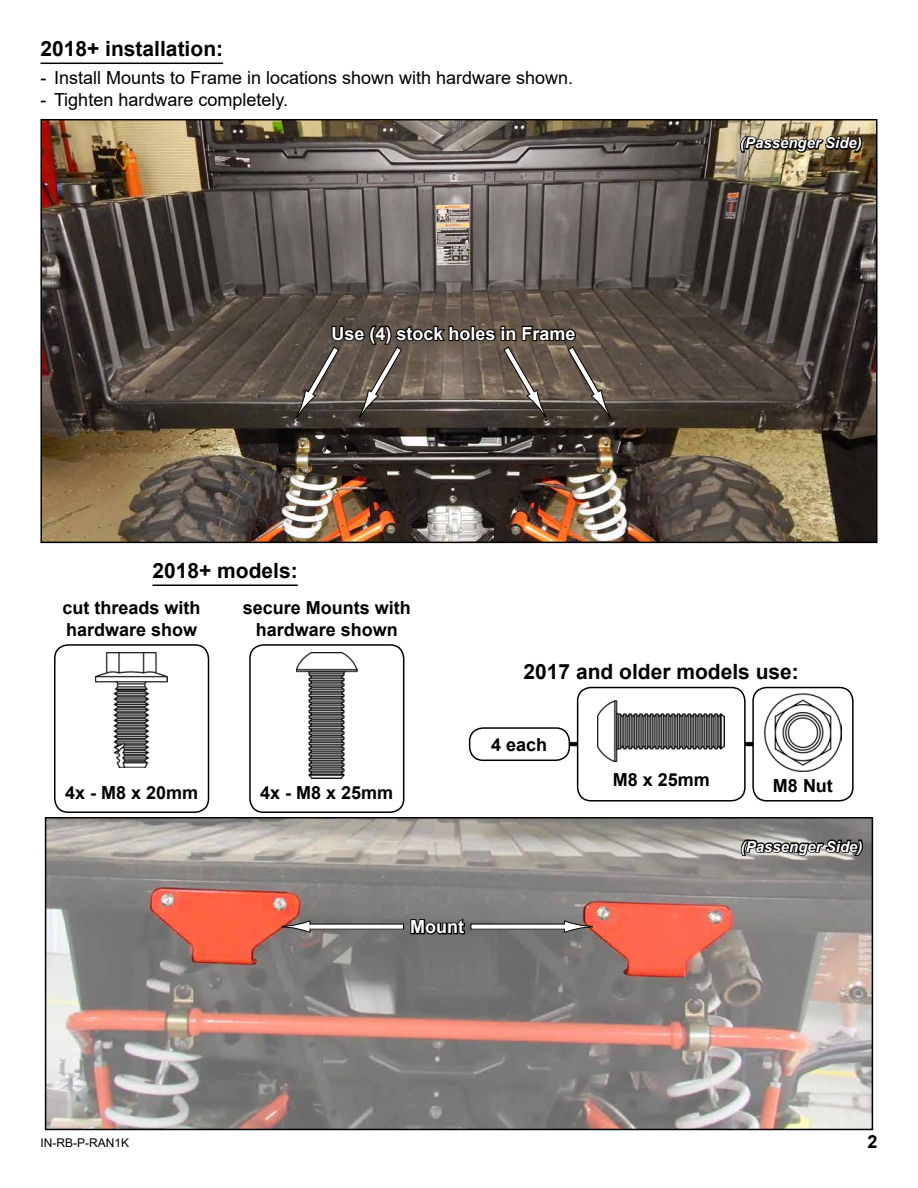
<style>
.page{position:relative;width:918px;height:1188px;background:#fff}
.page>*{position:absolute;margin:0;border:0;box-sizing:border-box;transform-origin:0 0}
.t1{font:700 21px "Arial";color:#000}
.t2{font:700 18px/21.6px "Arial";color:#000}
.t3{font:18px "Arial";color:#000}
.t4{font:700 18px "Arial";color:#fff}
.t5{font:italic 700 15px "Arial";color:#fff}
.t6{font:12px "Arial";color:#000}
</style>
<div class="page">
<div style="left:249px;top:644px;width:155px;height:169px;border:2px solid #000;border-radius:14px"></div>
<img style="left:48px;top:820px;width:822px;height:307px">
<div style="left:45px;top:817px;width:828px;height:313px;border:2px solid #000"></div>
<hr style="left:40px;top:63px;width:183px;height:1px;background:#000">
<div style="left:310px;top:924px;width:94px;height:5px;background:#fff"></div>
<svg style="left:282px;top:920px;width:29px;height:13px"></svg>
<img style="left:43px;top:122px;width:832px;height:418px">
<div style="left:40px;top:119px;width:838px;height:424px;border:2px solid #000"></div>
<img style="left:738px;top:124px;width:126px;height:31px">
<svg style="left:296px;top:321px;width:315px;height:98px;background:#60564d"></svg>
<svg style="left:739px;top:827px;width:126px;height:31px;background:#6b6a68"></svg>
<svg style="left:409px;top:905px;width:57px;height:33px;background:#525252"></svg>
<div style="left:471px;top:924px;width:94px;height:5px;background:#fff"></div>
<svg style="left:564px;top:920px;width:29px;height:13px"></svg>
<div style="left:54px;top:644px;width:155px;height:169px;border:2px solid #000;border-radius:14px"></div>
<img style="left:95px;top:652px;width:73px;height:115px">
<hr style="left:152px;top:585px;width:146px;height:1px;background:#000">
<div style="left:517px;top:742px;width:258px;height:5px;background:#000"></div>
<div style="left:516px;top:741px;width:259px;height:6px;border:1px solid #fff"></div>
<div style="left:753px;top:688px;width:100px;height:113px;background:#fff;border-radius:14px"></div>
<div style="left:752px;top:687px;width:102px;height:115px;border:2px solid #000;border-radius:14px"></div>
<img style="left:764px;top:693px;width:78px;height:78px">
<div style="left:470px;top:728px;width:99px;height:32px;background:#fff;border-radius:14px"></div>
<div style="left:469px;top:727px;width:101px;height:34px;border:2px solid #000;border-radius:14px"></div>
<div style="left:578px;top:688px;width:167px;height:113px;background:#fff;border-radius:14px"></div>
<div style="left:577px;top:687px;width:169px;height:115px;border:2px solid #000;border-radius:14px"></div>
<img style="left:598px;top:701px;width:127px;height:61px">
<img style="left:296px;top:652px;width:61px;height:127px">
<p class="t1" style="left:40px;top:34px;width:184px">2018+ installation:</p>
<p class="t3" style="left:40px;top:65px;width:534px">- Install Mounts to Frame in locations shown with hardware shown.</p>
<p class="t3" style="left:40px;top:87px;width:249px">- Tighten hardware completely.</p>
<p class="t4" style="left:331px;top:321px;width:246px">Use (4) stock holes in Frame</p>
<p class="t1" style="left:152px;top:556px;width:147px">2018+ models:</p>
<p class="t2" style="left:63px;top:597px;width:140px">cut threads with hardware show</p>
<p class="t2" style="left:243px;top:597px;width:170px;text-align:center">secure Mounts with hardware shown</p>
<p class="t5" style="left:740px;top:133px;width:123px">(Passenger Side)</p>
<p class="t1" style="left:524px;top:657px;width:277px">2017 and older models use:</p>
<p class="t2" style="left:65px;top:782px;width:135px">4x - M8 x 20mm</p>
<p class="t2" style="left:260px;top:782px;width:135px">4x - M8 x 25mm</p>
<p class="t2" style="left:491px;top:734px;width:58px">4 each</p>
<p class="t4" style="left:410px;top:914px;width:55px">Mount</p>
<p class="t2" style="left:613px;top:769px;width:99px">M8 x 25mm</p>
<p class="t2" style="left:773px;top:775px;width:61px">M8 Nut</p>
<p class="t5" style="left:741px;top:836px;width:123px">(Passenger Side)</p>
<p class="t6" style="left:40px;top:1134px;width:90px">IN-RB-P-RAN1K</p>
<p class="t2" style="left:867px;top:1131px;width:12px">2</p>
</div>
